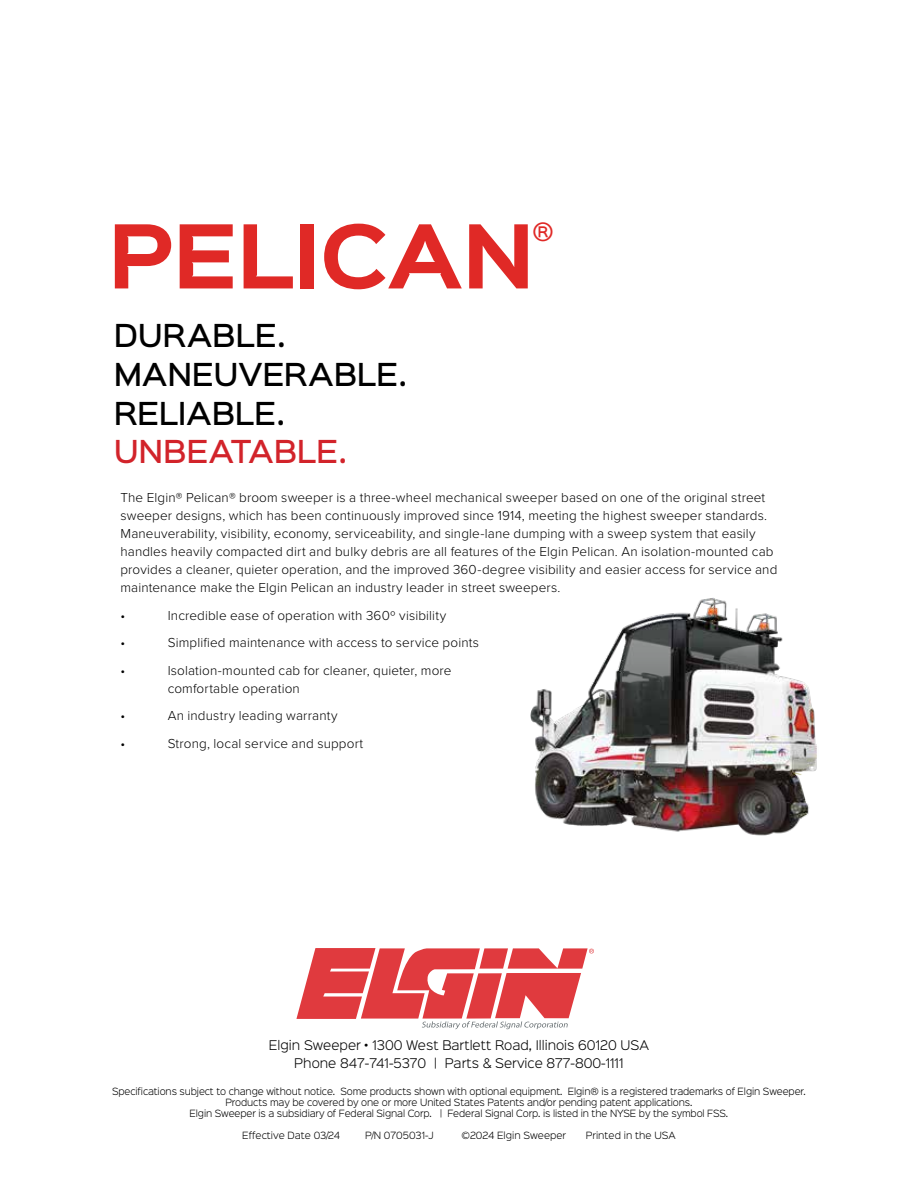
<style>
.page{position:relative;width:918px;height:1188px;background:#fff}
.page>*{position:absolute;margin:0;border:0;box-sizing:border-box;transform-origin:0 0}
.t1{font:700 79.2px "Sinkin Sans 700";letter-spacing:-.015em;color:#e02926}
.t2{font:500 28.5px/39px "Sinkin Sans 500";color:#000}
.t3{font:500 28.5px "Sinkin Sans 500";color:#d2232a}
.t4{font:22.95px "Sinkin Sans 400";color:#e02926}
.t5{font:300 13.5px/18px "Proxima Nova";letter-spacing:.01em;color:#000}
.t6{font:300 12px/18px "Sinkin Sans 300";color:#000;text-align:center}
.t7{font:300 9px/10.8px "Sinkin Sans 300";letter-spacing:-.01em;color:#000;text-align:center}
</style>
<div class="page">
<img style="left:531px;top:598px;width:286px;height:238px">
<svg style="left:296px;top:948px;width:298px;height:81px"></svg>
<h1 class="t1" style="left:108px;top:215px;width:429px">PELICAN</h1>
<h3 class="t4" style="left:532px;top:213px;width:23px">®</h3>
<h2 class="t2" style="left:114px;top:313px;width:295px">DURABLE.<br>MANEUVERABLE.<br>RELIABLE.</h2>
<h2 class="t3" style="left:114px;top:427px;width:235px">UNBEATABLE.</h2>
<p class="t5" style="left:120px;top:488px;width:659px">The Elgin® Pelican® broom sweeper is a three-wheel mechanical sweeper based on one of the original street sweeper designs, which has been continuously improved since 1914, meeting the highest sweeper standards.<br>Maneuverability, visibility, economy, serviceability, and single-lane dumping with a sweep system that easily handles heavily compacted dirt and bulky debris are all features of the Elgin Pelican. An isolation-mounted cab provides a cleaner, quieter operation, and the improved 360-degree visibility and easier access for service and maintenance make the Elgin Pelican an industry leader in street sweepers.</p>
<p class="t5" style="left:120px;top:606px;width:6px">•</p>
<p class="t5" style="left:168px;top:606px;width:280px">Incredible ease of operation with 360º visibility</p>
<p class="t5" style="left:120px;top:633px;width:6px">•</p>
<p class="t5" style="left:168px;top:633px;width:313px">Simplified maintenance with access to service points</p>
<p class="t5" style="left:120px;top:660px;width:6px">•</p>
<p class="t5" style="left:168px;top:660px;width:285px">Isolation-mounted cab for cleaner, quieter, more comfortable operation</p>
<p class="t5" style="left:120px;top:706px;width:6px">•</p>
<p class="t5" style="left:168px;top:706px;width:171px">An industry leading warranty</p>
<p class="t5" style="left:120px;top:733px;width:6px">•</p>
<p class="t5" style="left:168px;top:733px;width:197px">Strong, local service and support</p>
<p class="t6" style="left:269px;top:1035px;width:382px">Elgin Sweeper • 1300 West Bartlett Road, Illinois 60120 USA<br>Phone 847-741-5370 | Parts &amp; Service 877-800-1111</p>
<p class="t7" style="left:112px;top:1086px;width:695px">Specifications subject to change without notice. Some products shown with optional equipment. Elgin® is a registered trademarks of Elgin Sweeper.<br>Products may be covered by one or more United States Patents and/or pending patent applications.<br>Elgin Sweeper is a subsidiary of Federal Signal Corp. | Federal Signal Corp. is listed in the NYSE by the symbol FSS.</p>
<p class="t7" style="left:242px;top:1129px;width:99px">Effective Date 03/24</p>
<p class="t7" style="left:365px;top:1129px;width:70px">P/N 0705031-J</p>
<p class="t7" style="left:462px;top:1129px;width:106px">©2024 Elgin Sweeper</p>
<p class="t7" style="left:586px;top:1129px;width:91px">Printed in the USA</p>
</div>
